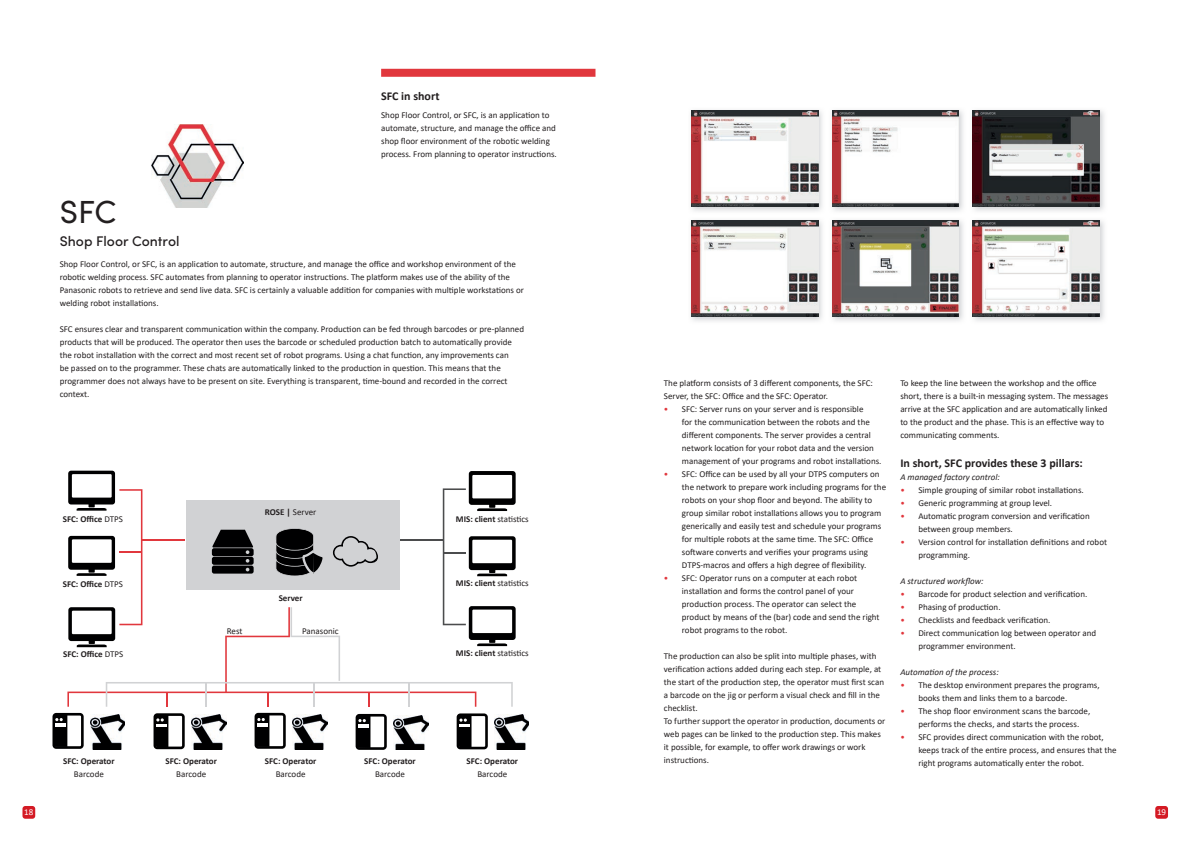
<style>
.page{position:relative;width:1191px;height:842px;background:#fff}
.page>*{position:absolute;margin:0;border:0;box-sizing:border-box;transform-origin:0 0}
.t1{font:32px "Sofia Pro";color:#231f20}
.t2{font:500 14px "Sofia Pro";color:#231f20}
.t3{font:700 12px "Calibri";color:#231f20}
.t4{font:9px/13px "Calibri";color:#231f20}
.t5{font:700 9px "Calibri";color:#231f20}
.t6{font:italic 9px "Calibri";color:#231f20}
.t7{font:9px "Calibri";color:#fff}
.s1{font-weight:400}
.s2{font-weight:700}
.s3{color:#e1373d}
</style>
<div class="page">
<div style="left:22px;top:806px;width:13px;height:13px;background:#d41a24;border-radius:3px"></div>
<div style="left:1155px;top:806px;width:13px;height:13px;background:#d41a24;border-radius:3px"></div>
<img style="left:151px;top:125px;width:93px;height:82px">
<img style="left:91px;top:714px;width:34px;height:35px">
<svg style="left:52px;top:713px;width:32px;height:36px"></svg>
<img style="left:192px;top:715px;width:34px;height:34px">
<svg style="left:153px;top:713px;width:32px;height:36px"></svg>
<img style="left:293px;top:714px;width:34px;height:35px">
<svg style="left:254px;top:713px;width:32px;height:36px"></svg>
<img style="left:394px;top:715px;width:34px;height:35px">
<svg style="left:355px;top:714px;width:32px;height:36px"></svg>
<img style="left:495px;top:715px;width:34px;height:35px">
<svg style="left:456px;top:713px;width:32px;height:36px"></svg>
<svg style="left:67px;top:471px;width:448px;height:236px"></svg>
<div style="left:72px;top:611px;width:40px;height:23px;background:#fff"></div>
<div style="left:72px;top:539px;width:40px;height:24px;background:#fff"></div>
<div style="left:72px;top:474px;width:40px;height:24px;background:#fff"></div>
<div style="left:472px;top:475px;width:40px;height:23px;background:#fff"></div>
<div style="left:472px;top:540px;width:40px;height:23px;background:#fff"></div>
<div style="left:472px;top:610px;width:40px;height:23px;background:#fff"></div>
<div style="left:381px;top:69px;width:214px;height:8px;background:#e1373d"></div>
<img style="left:691px;top:110px;width:131px;height:101px">
<img style="left:691px;top:111px;width:127px;height:95px">
<img style="left:691px;top:220px;width:131px;height:101px">
<img style="left:691px;top:221px;width:127px;height:95px">
<img style="left:832px;top:110px;width:131px;height:101px">
<img style="left:832px;top:111px;width:126px;height:95px">
<img style="left:832px;top:220px;width:131px;height:101px">
<img style="left:832px;top:221px;width:126px;height:95px">
<img style="left:972px;top:110px;width:132px;height:101px">
<img style="left:973px;top:111px;width:126px;height:95px">
<img style="left:972px;top:220px;width:132px;height:101px">
<img style="left:973px;top:221px;width:126px;height:95px">
<h3 class="t3" style="left:381px;top:87px;width:60px">SFC in short</h3>
<h1 class="t1" style="left:60px;top:188px;width:58px">SFC</h1>
<h2 class="t2" style="left:60px;top:231px;width:121px">Shop Floor Control</h2>
<p class="t4" style="left:381px;top:109px;width:177px">Shop Floor Control, or SFC, is an application to automate, structure, and manage the office and shop floor environment of the robotic welding process. From planning to operator instructions.</p>
<p class="t4" style="left:60px;top:258px;width:466px">Shop Floor Control, or SFC, is an application to automate, structure, and manage the office and workshop environment of the robotic welding process. SFC automates from planning to operator instructions. The platform makes use of the ability of the Panasonic robots to retrieve and send live data. SFC is certainly a valuable addition for companies with multiple workstations or welding robot installations.</p>
<p class="t4" style="left:60px;top:322px;width:466px">SFC ensures clear and transparent communication within the company. Production can be fed through barcodes or pre-planned products that will be produced. The operator then uses the barcode or scheduled production batch to automatically provide the robot installation with the correct and most recent set of robot programs. Using a chat function, any improvements can<br>be passed on to the programmer. These chats are automatically linked to the production in question. This means that the programmer does not always have to be present on site. Everything is transparent, time-bound and recorded in the correct context.</p>
<p class="t5" style="left:63px;top:512px;width:62px">SFC: Office <span class="s1">DTPS</span></p>
<p class="t4" style="left:265px;top:505px;width:53px"><span class="s2">ROSE |</span> Server</p>
<p class="t5" style="left:456px;top:512px;width:74px">MIS: client <span class="s1">statistics</span></p>
<p class="t5" style="left:63px;top:577px;width:62px">SFC: Office <span class="s1">DTPS</span></p>
<p class="t5" style="left:456px;top:576px;width:74px">MIS: client <span class="s1">statistics</span></p>
<p class="t5" style="left:279px;top:591px;width:25px">Server</p>
<p class="t4" style="left:227px;top:624px;width:17px">Rest</p>
<p class="t4" style="left:302px;top:624px;width:38px">Panasonic</p>
<p class="t5" style="left:63px;top:647px;width:62px">SFC: Office <span class="s1">DTPS</span></p>
<p class="t5" style="left:456px;top:647px;width:74px">MIS: client <span class="s1">statistics</span></p>
<p class="t5" style="left:63px;top:754px;width:53px">SFC: Operator</p>
<p class="t4" style="left:74px;top:767px;width:31px">Barcode</p>
<p class="t5" style="left:165px;top:754px;width:53px">SFC: Operator</p>
<p class="t4" style="left:176px;top:767px;width:31px">Barcode</p>
<p class="t5" style="left:265px;top:754px;width:53px">SFC: Operator</p>
<p class="t4" style="left:276px;top:767px;width:31px">Barcode</p>
<p class="t5" style="left:364px;top:754px;width:53px">SFC: Operator</p>
<p class="t4" style="left:375px;top:767px;width:31px">Barcode</p>
<p class="t5" style="left:466px;top:754px;width:53px">SFC: Operator</p>
<p class="t4" style="left:477px;top:767px;width:31px">Barcode</p>
<p class="t4" style="left:664px;top:377px;width:210px">The platform consists of 3 different components, the SFC:<br>Server, the SFC: Office and the SFC: Operator.</p>
<p class="t4" style="left:682px;top:403px;width:201px;text-indent:-18px"><span class="s3">•</span> SFC: Server runs on your server and is responsible<br>for the communication between the robots and the different components. The server provides a central network location for your robot data and the version management of your programs and robot installations.</p>
<p class="t4" style="left:682px;top:468px;width:206px;text-indent:-18px"><span class="s3">•</span> SFC: Office can be used by all your DTPS computers on the network to prepare work including programs for the robots on your shop floor and beyond. The ability to group similar robot installations allows you to program generically and easily test and schedule your programs for multiple robots at the same time. The SFC: Office software converts and verifies your programs using DTPS-macros and offers a high degree of flexibility.</p>
<p class="t4" style="left:682px;top:571px;width:199px;text-indent:-18px"><span class="s3">•</span> SFC: Operator runs on a computer at each robot installation and forms the control panel of your production process. The operator can select the product by means of the (bar) code and send the right robot programs to the robot.</p>
<p class="t4" style="left:664px;top:649px;width:223px">The production can also be split into multiple phases, with verification actions added during each step. For example, at the start of the production step, the operator must first scan a barcode on the jig or perform a visual check and fill in the checklist.<br>To further support the operator in production, documents or web pages can be linked to the production step. This makes it possible, for example, to offer work drawings or work instructions.</p>
<p class="t4" style="left:900px;top:376px;width:209px">To keep the line between the workshop and the office short, there is a built-in messaging system. The messages arrive at the SFC application and are automatically linked to the product and the phase. This is an effective way to communicating comments.</p>
<h3 class="t3" style="left:900px;top:455px;width:184px">In short, SFC provides these 3 pillars:</h3>
<p class="t6" style="left:900px;top:471px;width:101px">A managed factory control:</p>
<p class="t4" style="left:900px;top:484px;width:185px"><span class="s3">•</span> Simple grouping of similar robot installations.</p>
<p class="t4" style="left:900px;top:497px;width:153px"><span class="s3">•</span> Generic programming at group level.</p>
<p class="t4" style="left:918px;top:510px;width:173px;text-indent:-18px"><span class="s3">•</span> Automatic program conversion and verification between group members.</p>
<p class="t4" style="left:918px;top:536px;width:190px;text-indent:-18px"><span class="s3">•</span> Version control for installation definitions and robot programming.</p>
<p class="t6" style="left:900px;top:575px;width:85px">A structured workflow:</p>
<p class="t4" style="left:900px;top:588px;width:188px"><span class="s3">•</span> Barcode for product selection and verification.</p>
<p class="t4" style="left:900px;top:601px;width:102px"><span class="s3">•</span> Phasing of production.</p>
<p class="t4" style="left:900px;top:614px;width:152px"><span class="s3">•</span> Checklists and feedback verification.</p>
<p class="t4" style="left:918px;top:627px;width:179px;text-indent:-18px"><span class="s3">•</span> Direct communication log between operator and programmer environment.</p>
<p class="t6" style="left:900px;top:666px;width:100px">Automation of the process:</p>
<p class="t4" style="left:918px;top:679px;width:183px;text-indent:-18px"><span class="s3">•</span> The desktop environment prepares the programs, books them and links them to a barcode.</p>
<p class="t4" style="left:918px;top:705px;width:173px;text-indent:-18px"><span class="s3">•</span> The shop floor environment scans the barcode, performs the checks, and starts the process.</p>
<p class="t4" style="left:918px;top:731px;width:200px;text-indent:-18px"><span class="s3">•</span> SFC provides direct communication with the robot, keeps track of the entire process, and ensures that the right programs automatically enter the robot.</p>
<p class="t7" style="left:24px;top:806px;width:11px">18</p>
<p class="t7" style="left:1157px;top:806px;width:11px">19</p>
</div>
